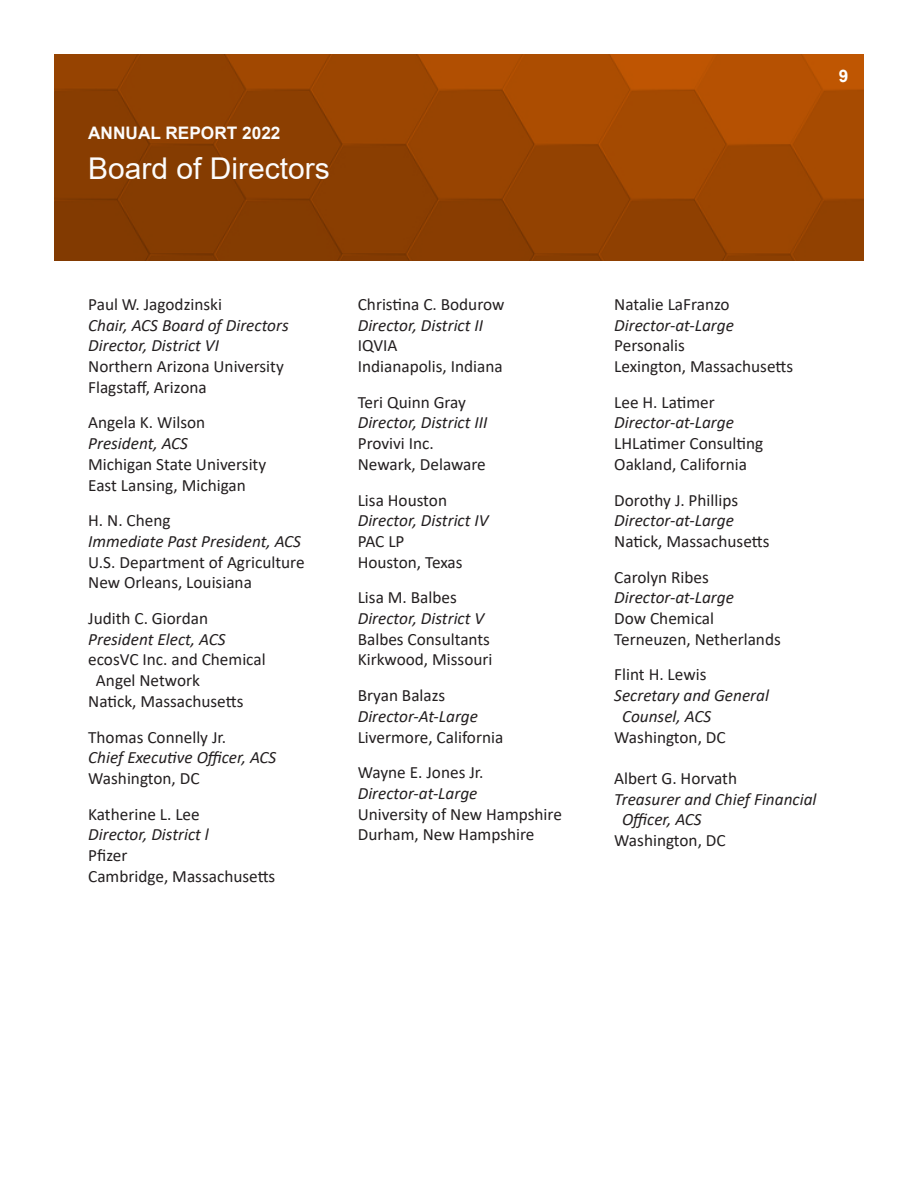
<style>
.page{position:relative;width:918px;height:1188px;background:#fff}
.page>*{position:absolute;margin:0;border:0;box-sizing:border-box;transform-origin:0 0}
.t1{font:30px "Arial";color:#fcfcfc}
.No_Spacing{font:17.25px/20.7px "Calibri";color:#231f20}
.No_Spacing-2{font:italic 17.25px/20.7px "Calibri";color:#231f20}
.t2{font:700 17.25px "Arial";color:#fcfcfc}
.t3{font:700 17.25px "Arial";color:#fff}
.s1{font-style:italic}
</style>
<div class="page">
<img style="left:54px;top:54px;width:810px;height:207px">
<p class="t2" style="left:88px;top:121px;width:194px">ANNUAL REPORT 2022</p>
<h1 class="t1" style="left:88px;top:148px;width:243px">Board of Directors</h1>
<p class="No_Spacing" style="left:88px;top:293px;width:202px">Paul W. Jagodzinski<br><span class="s1">Chair, ACS Board of Directors<br>Director, District VI<br></span>Northern Arizona University<br>Flagstaff, Arizona</p>
<p class="No_Spacing" style="left:88px;top:412px;width:180px">Angela K. Wilson<br><span class="s1">President, ACS<br></span>Michigan State University<br>East Lansing, Michigan</p>
<p class="No_Spacing" style="left:88px;top:510px;width:218px">H. N. Cheng<br><span class="s1">Immediate Past President, ACS<br></span>U.S. Department of Agriculture<br>New Orleans, Louisiana</p>
<p class="No_Spacing" style="left:88px;top:608px;width:121px">Judith C. Giordan</p>
<p class="No_Spacing-2" style="left:88px;top:628px;width:139px">President Elect, ACS</p>
<p class="No_Spacing" style="left:88px;top:649px;width:179px">ecosVC Inc. and Chemical</p>
<p class="No_Spacing" style="left:96px;top:670px;width:105px">Angel Network</p>
<p class="No_Spacing" style="left:88px;top:690px;width:157px">Natick, Massachusetts</p>
<p class="No_Spacing" style="left:88px;top:726px;width:190px">Thomas Connelly Jr.<br><span class="s1">Chief Executive Officer, ACS<br></span>Washington, DC</p>
<p class="No_Spacing" style="left:88px;top:803px;width:189px">Katherine L. Lee<br><span class="s1">Director, District l<br></span>Pfizer<br>Cambridge, Massachusetts</p>
<p class="No_Spacing" style="left:358px;top:293px;width:148px">Christina C. Bodurow</p>
<p class="No_Spacing" style="left:358px;top:314px;width:146px"><span class="s1">Director, District II<br></span>IQVIA<br>Indianapolis, Indiana</p>
<p class="No_Spacing" style="left:358px;top:391px;width:131px">Teri Quinn Gray<br><span class="s1">Director, District III<br></span>Provivi Inc.<br>Newark, Delaware</p>
<p class="No_Spacing" style="left:358px;top:489px;width:132px">Lisa Houston<br><span class="s1">Director, District IV<br></span>PAC LP<br>Houston, Texas</p>
<p class="No_Spacing" style="left:358px;top:587px;width:136px">Lisa M. Balbes<br><span class="s1">Director, District V<br></span>Balbes Consultants<br>Kirkwood, Missouri</p>
<p class="No_Spacing" style="left:358px;top:685px;width:147px">Bryan Balazs<br><span class="s1">Director-At-Large<br></span>Livermore, California</p>
<p class="No_Spacing" style="left:358px;top:762px;width:206px">Wayne E. Jones Jr.<br><span class="s1">Director-at-Large<br></span>University of New Hampshire<br>Durham, New Hampshire</p>
<p class="t3" style="left:839px;top:63px;width:11px">9</p>
<p class="No_Spacing" style="left:614px;top:293px;width:181px">Natalie LaFranzo<br><span class="s1">Director-at-Large<br></span>Personalis<br>Lexington, Massachusetts</p>
<p class="No_Spacing" style="left:614px;top:391px;width:151px">Lee H. Latimer<br><span class="s1">Director-at-Large<br></span>LHLatimer Consulting<br>Oakland, California</p>
<p class="No_Spacing" style="left:614px;top:489px;width:157px">Dorothy J. Phillips<br><span class="s1">Director-at-Large<br></span>Natick, Massachusetts</p>
<p class="No_Spacing" style="left:614px;top:566px;width:96px">Carolyn Ribes</p>
<p class="No_Spacing" style="left:614px;top:587px;width:168px"><span class="s1">Director-at-Large<br></span>Dow Chemical<br>Terneuzen, Netherlands</p>
<p class="No_Spacing" style="left:614px;top:664px;width:94px">Flint H. Lewis</p>
<p class="No_Spacing-2" style="left:622px;top:684px;width:148px;text-indent:-8px">Secretary and General<br>Counsel, ACS</p>
<p class="No_Spacing" style="left:614px;top:726px;width:113px">Washington, DC</p>
<p class="No_Spacing" style="left:614px;top:767px;width:124px">Albert G. Horvath</p>
<p class="No_Spacing-2" style="left:614px;top:788px;width:204px">Treasurer and Chief Financial</p>
<p class="No_Spacing-2" style="left:622px;top:809px;width:81px">Officer, ACS</p>
<p class="No_Spacing" style="left:614px;top:830px;width:113px">Washington, DC</p>
</div>
